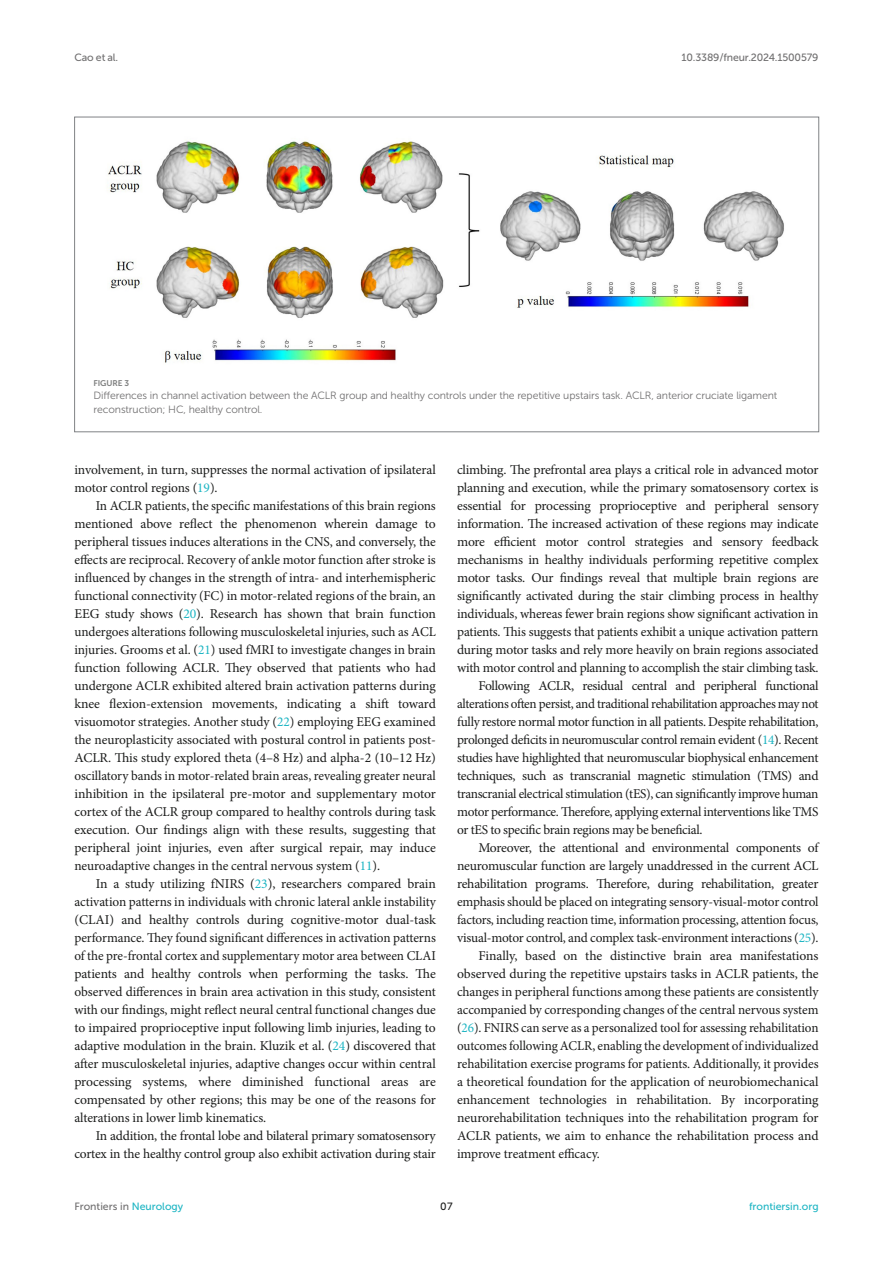
<style>
.page{position:relative;width:893px;height:1263px;background:#fff}
.page>*{position:absolute;margin:0;border:0;box-sizing:border-box;transform-origin:0 0}
.TEXT{font:13.5px/18px "Minion Pro";letter-spacing:-.015em;color:#1b1c1b;text-align:justify}
.FIG_LEG{font:10.5px/13.5px "Museo Sans 300";letter-spacing:-.01em;color:#706f70}
.t1{font:10.5px "Museo Sans 500";letter-spacing:-.015em;color:#706f70}
.t2{font:10.5px "Museo Sans 500";color:#1db5c3}
.t3{font:10.5px "Museo Sans 500";color:#1b1c1b}
.FIG_HD{font:8.25px "Museo Sans 700";letter-spacing:-.01em;color:#7e7f7f}
.s1{color:#1db5c3}
</style>
<div class="page">
<img style="left:108px;top:141px;width:676px;height:222px">
<p class="t1" style="left:74px;top:51px;width:45px">Cao et al.</p>
<p class="t1" style="left:682px;top:51px;width:138px">10.3389/fneur.2024.1500579</p>
<p class="FIG_HD" style="left:94px;top:378px;width:37px">FIGURE 3</p>
<p class="FIG_LEG" style="left:94px;top:389px;width:685px">Differences in channel activation between the ACLR group and healthy controls under the repetitive upstairs task. ACLR, anterior cruciate ligament reconstruction; HC, healthy control.</p>
<p class="TEXT" style="left:74px;top:461px;width:363px">involvement, in turn, suppresses the normal activation of ipsilateral motor control regions (<span class="s1">19</span>).</p>
<p class="TEXT" style="left:74px;top:497px;width:363px;text-indent:21px">In ACLR patients, the specific manifestations of this brain regions mentioned above reflect the phenomenon wherein damage to peripheral tissues induces alterations in the CNS, and conversely, the effects are reciprocal. Recovery of ankle motor function after stroke is influenced by changes in the strength of intra- and interhemispheric functional connectivity (FC) in motor-related regions of the brain, an EEG study shows (<span class="s1">20</span>). Research has shown that brain function undergoes alterations following musculoskeletal injuries, such as ACL injuries. Grooms et al. (<span class="s1">21</span>) used fMRI to investigate changes in brain function following ACLR. They observed that patients who had undergone ACLR exhibited altered brain activation patterns during knee flexion-extension movements, indicating a shift toward visuomotor strategies. Another study (<span class="s1">22</span>) employing EEG examined the neuroplasticity associated with postural control in patients post-ACLR. This study explored theta (4–8 Hz) and alpha-2 (10–12 Hz) oscillatory bands in motor-related brain areas, revealing greater neural inhibition in the ipsilateral pre-motor and supplementary motor cortex of the ACLR group compared to healthy controls during task execution. Our findings align with these results, suggesting that peripheral joint injuries, even after surgical repair, may induce neuroadaptive changes in the central nervous system (<span class="s1">11</span>).</p>
<p class="TEXT" style="left:74px;top:875px;width:363px;text-indent:21px">In a study utilizing fNIRS (<span class="s1">23</span>), researchers compared brain activation patterns in individuals with chronic lateral ankle instability (CLAI) and healthy controls during cognitive-motor dual-task performance. They found significant differences in activation patterns of the pre-frontal cortex and supplementary motor area between CLAI patients and healthy controls when performing the tasks. The observed differences in brain area activation in this study, consistent with our findings, might reflect neural central functional changes due to impaired proprioceptive input following limb injuries, leading to adaptive modulation in the brain. Kluzik et al. (<span class="s1">24</span>) discovered that after musculoskeletal injuries, adaptive changes occur within central processing systems, where diminished functional areas are compensated by other regions; this may be one of the reasons for alterations in lower limb kinematics.</p>
<p class="TEXT" style="left:74px;top:1127px;width:363px;text-align:right">In addition, the frontal lobe and bilateral primary somatosensory cortex in the healthy control group also exhibit activation during stair</p>
<p class="TEXT" style="left:457px;top:461px;width:363px">climbing. The prefrontal area plays a critical role in advanced motor planning and execution, while the primary somatosensory cortex is essential for processing proprioceptive and peripheral sensory information. The increased activation of these regions may indicate more efficient motor control strategies and sensory feedback mechanisms in healthy individuals performing repetitive complex motor tasks. Our findings reveal that multiple brain regions are significantly activated during the stair climbing process in healthy individuals, whereas fewer brain regions show significant activation in patients. This suggests that patients exhibit a unique activation pattern during motor tasks and rely more heavily on brain regions associated with motor control and planning to accomplish the stair climbing task.</p>
<p class="TEXT" style="left:457px;top:677px;width:363px;text-indent:21px">Following ACLR, residual central and peripheral functional alterations often persist, and traditional rehabilitation approaches may not fully restore normal motor function in all patients. Despite rehabilitation, prolonged deficits in neuromuscular control remain evident (<span class="s1">14</span>). Recent studies have highlighted that neuromuscular biophysical enhancement techniques, such as transcranial magnetic stimulation (TMS) and transcranial electrical stimulation (tES), can significantly improve human motor performance. Therefore, applying external interventions like TMS or tES to specific brain regions may be beneficial.</p>
<p class="TEXT" style="left:457px;top:839px;width:363px;text-indent:21px">Moreover, the attentional and environmental components of neuromuscular function are largely unaddressed in the current ACL rehabilitation programs. Therefore, during rehabilitation, greater emphasis should be placed on integrating sensory-visual-motor control factors, including reaction time, information processing, attention focus, visual-motor control, and complex task-environment interactions (<span class="s1">25</span>).</p>
<p class="TEXT" style="left:457px;top:947px;width:363px;text-indent:21px">Finally, based on the distinctive brain area manifestations observed during the repetitive upstairs tasks in ACLR patients, the changes in peripheral functions among these patients are consistently accompanied by corresponding changes of the central nervous system (<span class="s1">26</span>). FNIRS can serve as a personalized tool for assessing rehabilitation outcomes following ACLR, enabling the development of individualized rehabilitation exercise programs for patients. Additionally, it provides a theoretical foundation for the application of neurobiomechanical enhancement technologies in rehabilitation. By incorporating neurorehabilitation techniques into the rehabilitation program for ACLR patients, we aim to enhance the rehabilitation process and improve treatment efficacy.</p>
<p class="t1" style="left:74px;top:1200px;width:110px">Frontiers in <span class="s1">Neurology</span></p>
<p class="t3" style="left:440px;top:1200px;width:14px">07</p>
<p class="t2" style="left:749px;top:1200px;width:71px">frontiersin.org</p>
</div>
